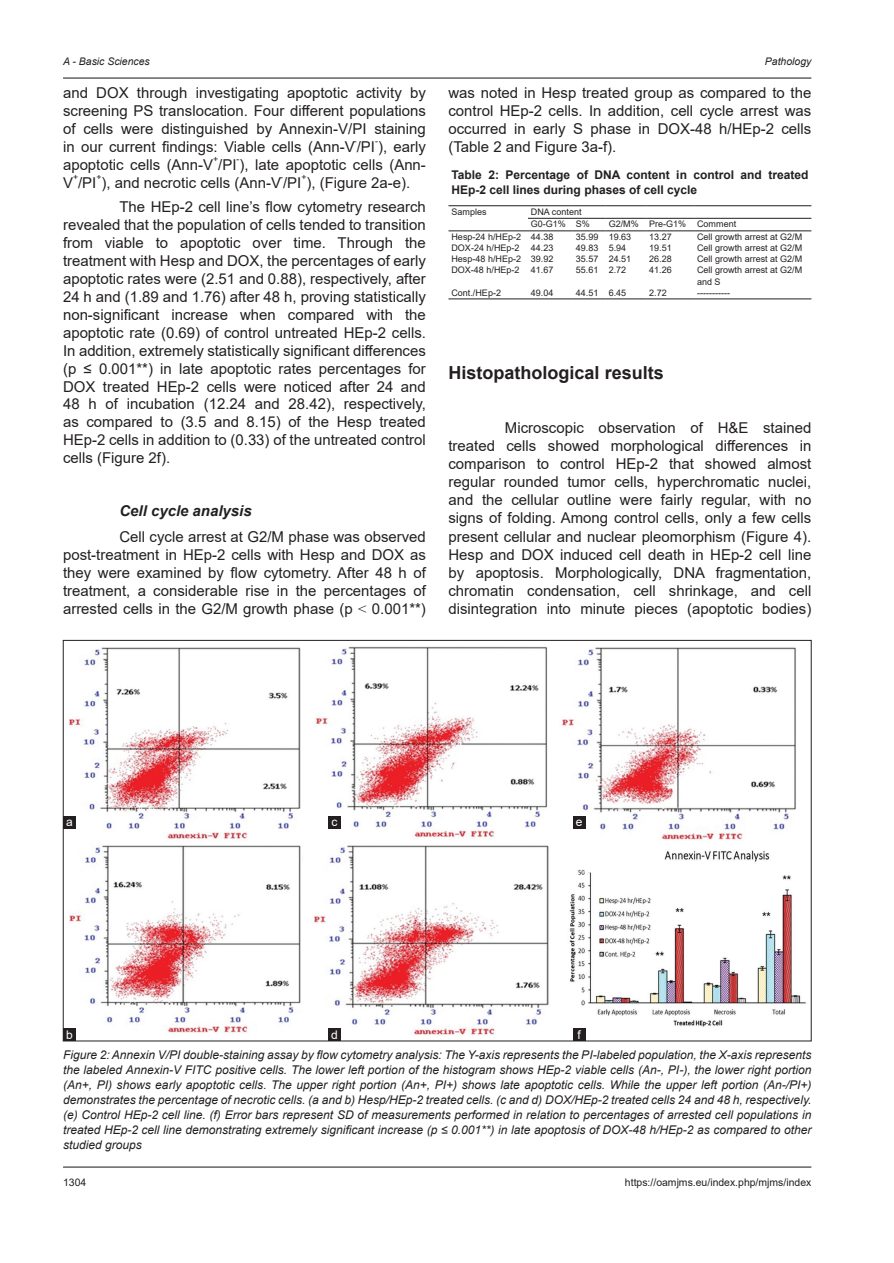
<style>
.page{position:relative;width:894px;height:1263px;background:#fff}
.page>*{position:absolute;margin:0;border:0;box-sizing:border-box;transform-origin:0 0}
.t1{font:700 18px "Arial";color:#231f20}
.TX{font:15px/18px "Arial";color:#231f20;text-align:justify}
.t2{font:italic 700 15px "Arial";color:#231f20}
.FGC{font:italic 12px/15px "Arial";color:#231f20;text-align:justify}
.t3{font:700 12px/15px "Arial";color:#231f20}
.LABEL{font:12px "Arial";color:#fff}
.t4{font:10.5px "Arial";color:#231f20}
.t5{font:italic 10.5px "Arial";color:#231f20}
.t6{font:9px/12.6px "Arial";color:#231f20}
.TX-2{font:8.7px "Arial";color:#231f20}
.s1{font-family:"Times New Roman"}
</style>
<div class="page">
<hr style="left:63px;top:78px;width:748px;height:1px;background:#231f20">
<hr style="left:63px;top:1166px;width:748px;height:1px;background:#231f20">
<img style="left:69px;top:646px;width:737px;height:393px">
<div style="left:328px;top:1028px;width:13px;height:13px;background:#231f20"></div>
<div style="left:328px;top:816px;width:13px;height:13px;background:#231f20"></div>
<div style="left:63px;top:1028px;width:13px;height:13px;background:#231f20"></div>
<div style="left:63px;top:816px;width:13px;height:13px;background:#231f20"></div>
<div style="left:572px;top:1028px;width:13px;height:13px;background:#231f20"></div>
<div style="left:572px;top:816px;width:13px;height:13px;background:#231f20"></div>
<hr style="left:448px;top:298px;width:79px;height:1px;background:#231f20">
<hr style="left:527px;top:298px;width:45px;height:1px;background:#231f20">
<hr style="left:572px;top:298px;width:33px;height:1px;background:#231f20">
<hr style="left:605px;top:298px;width:41px;height:1px;background:#231f20">
<hr style="left:646px;top:298px;width:48px;height:1px;background:#231f20">
<hr style="left:694px;top:298px;width:117px;height:1px;background:#231f20">
<hr style="left:448px;top:205px;width:79px;height:1px;background:#231f20">
<hr style="left:527px;top:205px;width:45px;height:1px;background:#231f20">
<hr style="left:572px;top:205px;width:33px;height:1px;background:#231f20">
<hr style="left:605px;top:205px;width:41px;height:1px;background:#231f20">
<hr style="left:646px;top:205px;width:48px;height:1px;background:#231f20">
<hr style="left:694px;top:205px;width:117px;height:1px;background:#231f20">
<hr style="left:448px;top:230px;width:79px;height:1px;background:#231f20">
<hr style="left:527px;top:230px;width:45px;height:1px;background:#231f20">
<hr style="left:572px;top:230px;width:33px;height:1px;background:#231f20">
<hr style="left:605px;top:230px;width:41px;height:1px;background:#231f20">
<hr style="left:646px;top:230px;width:48px;height:1px;background:#231f20">
<hr style="left:694px;top:230px;width:117px;height:1px;background:#231f20">
<hr style="left:527px;top:218px;width:45px;height:1px;background:#231f20">
<hr style="left:572px;top:218px;width:33px;height:1px;background:#231f20">
<hr style="left:605px;top:218px;width:41px;height:1px;background:#231f20">
<hr style="left:646px;top:218px;width:48px;height:1px;background:#231f20">
<hr style="left:694px;top:218px;width:117px;height:1px;background:#231f20">
<p class="t5" style="left:63px;top:54px;width:88px">A - Basic Sciences</p>
<p class="t5" style="left:764px;top:54px;width:48px">Pathology</p>
<p class="TX" style="left:63px;top:84px;width:364px">and DOX through investigating apoptotic activity by screening PS translocation. Four different populations of cells were distinguished by Annexin-V/PI staining in our current findings: Viable cells (Ann-V/PI ), early</p>
<p class="TX-2" style="left:354px;top:135px;width:4px">-</p>
<p class="TX-2" style="left:375px;top:135px;width:4px">-</p>
<p class="TX" style="left:63px;top:155px;width:364px">apoptotic cells (Ann-V /PI ), late apoptotic cells (Ann-</p>
<p class="TX-2" style="left:213px;top:153px;width:7px">+</p>
<p class="TX-2" style="left:236px;top:153px;width:4px">-</p>
<p class="TX" style="left:63px;top:173px;width:348px">V /PI ), and necrotic cells (Ann-V/PI ), (Figure 2a-e).</p>
<p class="TX-2" style="left:73px;top:171px;width:7px">+</p>
<p class="TX-2" style="left:96px;top:171px;width:7px">+</p>
<p class="TX-2" style="left:280px;top:171px;width:4px">-</p>
<p class="TX-2" style="left:301px;top:171px;width:7px">+</p>
<p class="TX" style="left:63px;top:198px;width:364px;text-indent:56px">The HEp-2 cell line’s flow cytometry research revealed that the population of cells tended to transition from viable to apoptotic over time. Through the treatment with Hesp and DOX, the percentages of early apoptotic rates were (2.51 and 0.88), respectively, after 24 h and (1.89 and 1.76) after 48 h, proving statistically non-significant increase when compared with the apoptotic rate (0.69) of control untreated HEp-2 cells.<br>In addition, extremely statistically significant differences (p ≤ 0.001**) in late apoptotic rates percentages for DOX treated HEp-2 cells were noticed after 24 and 48 h of incubation (12.24 and 28.42), respectively, as compared to (3.5 and 8.15) of the Hesp treated HEp-2 cells in addition to (0.33) of the untreated control cells (Figure 2f).</p>
<h2 class="t2" style="left:119px;top:501px;width:134px">Cell cycle analysis</h2>
<p class="TX" style="left:63px;top:528px;width:364px;text-indent:56px">Cell cycle arrest at G2/M phase was observed post-treatment in HEp-2 cells with Hesp and DOX as they were examined by flow cytometry. After 48 h of treatment, a considerable rise in the percentages of arrested cells in the G2/M growth phase (p <span class="s1">˂</span> 0.001**)</p>
<p class="TX" style="left:448px;top:83px;width:364px">was noted in Hesp treated group as compared to the control HEp-2 cells. In addition, cell cycle arrest was occurred in early S phase in DOX-48 h/HEp-2 cells (Table 2 and Figure 3a-f).</p>
<p class="t3" style="left:451px;top:167px;width:358px">Table 2: Percentage of DNA content in control and treated<br>HEp‑2 cell lines during phases of cell cycle</p>
<p class="t6" style="left:451px;top:205px;width:37px">Samples</p>
<p class="t6" style="left:530px;top:205px;width:60px">DNA content<br>G0‑G1% S%</p>
<p class="t6" style="left:608px;top:218px;width:129px">G2/M% Pre‑G1% Comment</p>
<p class="t6" style="left:451px;top:230px;width:103px">Hesp‑24 h/HEp‑2 44.38</p>
<p class="t6" style="left:575px;top:230px;width:57px">35.99 19.63</p>
<p class="t6" style="left:649px;top:230px;width:24px">13.27</p>
<p class="t6" style="left:696px;top:230px;width:107px">Cell growth arrest at G2/M</p>
<p class="t6" style="left:451px;top:241px;width:70px">DOX‑24 h/HEp‑2</p>
<p class="t6" style="left:530px;top:241px;width:24px">44.23</p>
<p class="t6" style="left:575px;top:241px;width:52px">49.83 5.94</p>
<p class="t6" style="left:649px;top:241px;width:24px">19.51</p>
<p class="t6" style="left:696px;top:241px;width:107px">Cell growth arrest at G2/M</p>
<p class="t6" style="left:451px;top:252px;width:103px">Hesp‑48 h/HEp‑2 39.92</p>
<p class="t6" style="left:575px;top:252px;width:57px">35.57 24.51</p>
<p class="t6" style="left:649px;top:252px;width:24px">26.28</p>
<p class="t6" style="left:696px;top:252px;width:107px">Cell growth arrest at G2/M</p>
<p class="t6" style="left:451px;top:263px;width:70px">DOX‑48 h/HEp‑2</p>
<p class="t6" style="left:530px;top:263px;width:24px">41.67</p>
<p class="t6" style="left:575px;top:263px;width:52px">55.61 2.72</p>
<p class="t6" style="left:649px;top:263px;width:24px">41.26</p>
<p class="t6" style="left:696px;top:264px;width:107px;line-height:12px">Cell growth arrest at G2/M and S</p>
<p class="t6" style="left:451px;top:286px;width:51px">Cont./HEp‑2</p>
<p class="t6" style="left:530px;top:286px;width:24px">49.04</p>
<p class="t6" style="left:575px;top:286px;width:52px">44.51 6.45</p>
<p class="t6" style="left:649px;top:286px;width:19px">2.72</p>
<p class="t6" style="left:696px;top:286px;width:4px">‑‑‑‑‑‑‑‑‑‑‑</p>
<h1 class="t1" style="left:448px;top:360px;width:217px">Histopathological results</h1>
<p class="TX" style="left:448px;top:418px;width:364px;text-indent:56px">Microscopic observation of H&amp;E stained treated cells showed morphological differences in comparison to control HEp-2 that showed almost regular rounded tumor cells, hyperchromatic nuclei, and the cellular outline were fairly regular, with no signs of folding. Among control cells, only a few cells present cellular and nuclear pleomorphism (Figure 4).<br>Hesp and DOX induced cell death in HEp-2 cell line by apoptosis. Morphologically, DNA fragmentation, chromatin condensation, cell shrinkage, and cell disintegration into minute pieces (apoptotic bodies)</p>
<p class="LABEL" style="left:66px;top:813px;width:8px">a</p>
<p class="LABEL" style="left:331px;top:813px;width:7px">c</p>
<p class="LABEL" style="left:575px;top:813px;width:8px">e</p>
<p class="LABEL" style="left:66px;top:1026px;width:8px">b</p>
<p class="LABEL" style="left:331px;top:1026px;width:8px">d</p>
<p class="LABEL" style="left:577px;top:1026px;width:5px">f</p>
<p class="FGC" style="left:63px;top:1047px;width:749px">Figure 2: Annexin V/PI double-staining assay by flow cytometry analysis: The Y-axis represents the PI-labeled population, the X-axis represents the labeled Annexin-V FITC positive cells. The lower left portion of the histogram shows HEp-2 viable cells (An-, PI-), the lower right portion (An+, PI) shows early apoptotic cells. The upper right portion (An+, PI+) shows late apoptotic cells. While the upper left portion (An-/PI+) demonstrates the percentage of necrotic cells. (a and b) Hesp/HEp-2 treated cells. (c and d) DOX/HEp-2 treated cells 24 and 48 h, respectively. (e) Control HEp-2 cell line. (f) Error bars represent SD of measurements performed in relation to percentages of arrested cell populations in treated HEp-2 cell line demonstrating extremely significant increase (p ≤ 0.001**) in late apoptosis of DOX-48 h/HEp-2 as compared to other studied groups</p>
<p class="t4" style="left:63px;top:1175px;width:25px">1304</p>
<p class="t4" style="left:624px;top:1175px;width:188px">https://oamjms.eu/index.php/mjms/index</p>
</div>
